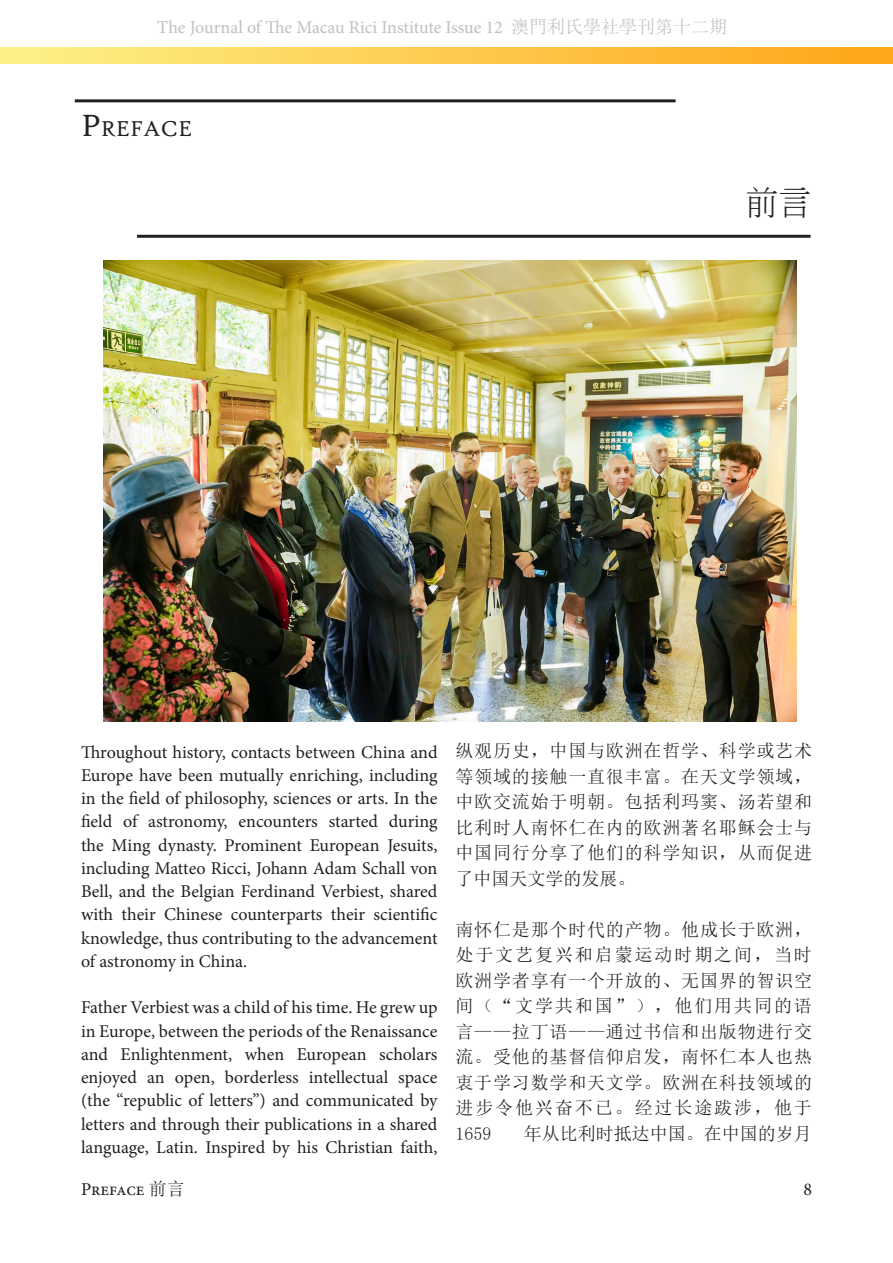
<style>
.page{position:relative;width:893px;height:1263px;background:#fff}
.page>*{position:absolute;margin:0;border:0;box-sizing:border-box;transform-origin:0 0}
.目錄生成{font:300 33px "Adobe Ming Std";color:#231f20}
.目錄生成-2{font:23.1px "High Tower Text";color:#231f20}
.t1{font:18px/23.2px "Minion Pro";letter-spacing:-.01em;color:#231f20;text-align:justify}
.t2{font:18px/25.5px "Sim Sun";letter-spacing:.045em;color:#231f20;text-align:justify}
.t3{font:18px "Minion Pro";letter-spacing:-.005em;color:#c0c0c0}
.t4{font:18px "Sim Sun";color:#231f20}
.s1{font-family:"Sim Sun"}
.s2{font-size:33px}
</style>
<div class="page">
<hr style="left:75px;top:99px;width:601px;height:3px;background:#231f20">
<hr style="left:137px;top:235px;width:674px;height:3px;background:#231f20">
<div style="left:0;top:47px;width:893px;height:17px;background:linear-gradient(to right,#fcf288,#ffa418)"></div>
<img style="left:103px;top:260px;width:693px;height:462px">
<p class="t3" style="left:157px;top:15px;width:571px">The Journal of The Macau Rici Institute Issue 12 <span class="s1">澳門利氏學社學刊第十二期</span></p>
<p class="目錄生成-2" style="left:81px;top:115px;width:113px"><span class="s2">P</span>REFACE</p>
<p class="目錄生成" style="left:746px;top:185px;width:67px">前言</p>
<p class="t1" style="left:81px;top:740px;width:358px">Throughout history, contacts between China and Europe have been mutually enriching, including in the field of philosophy, sciences or arts. In the field of astronomy, encounters started during the Ming dynasty. Prominent European Jesuits, including Matteo Ricci, Johann Adam Schall von Bell, and the Belgian Ferdinand Verbiest, shared with their Chinese counterparts their scientific knowledge, thus contributing to the advancement of astronomy in China.</p>
<p class="t1" style="left:81px;top:996px;width:358px">Father Verbiest was a child of his time. He grew up in Europe, between the periods of the Renaissance and Enlightenment, when European scholars enjoyed an open, borderless intellectual space (the “republic of letters”) and communicated by letters and through their publications in a shared language, Latin. Inspired by his Christian faith,</p>
<p class="t1" style="left:81px;top:1178px;width:105px">Preface <span class="s1">前言</span></p>
<p class="t2" style="left:455px;top:738px;width:358px">纵观历史，中国与欧洲在哲学、科学或艺术等领域的接触一直很丰富。在天文学领域，中欧交流始于明朝。包括利玛窦、汤若望和比利时人南怀仁在内的欧洲著名耶稣会士与中国同行分享了他们的科学知识，从而促进了中国天文学的发展。</p>
<p class="t2" style="left:455px;top:917px;width:358px">南怀仁是那个时代的产物。他成长于欧洲，处于文艺复兴和启蒙运动时期之间，当时欧洲学者享有一个开放的、无国界的智识空间（“文学共和国”），他们用共同的语言——拉丁语——通过书信和出版物进行交流。受他的基督信仰启发，南怀仁本人也热衷于学习数学和天文学。欧洲在科技领域的进步令他兴奋不已。经过长途跋涉，他于1659</p>
<p class="t4" style="left:524px;top:1124px;width:289px">年从比利时抵达中国。在中国的岁月</p>
<p class="t1" style="left:803px;top:1178px;width:10px">8</p>
</div>
